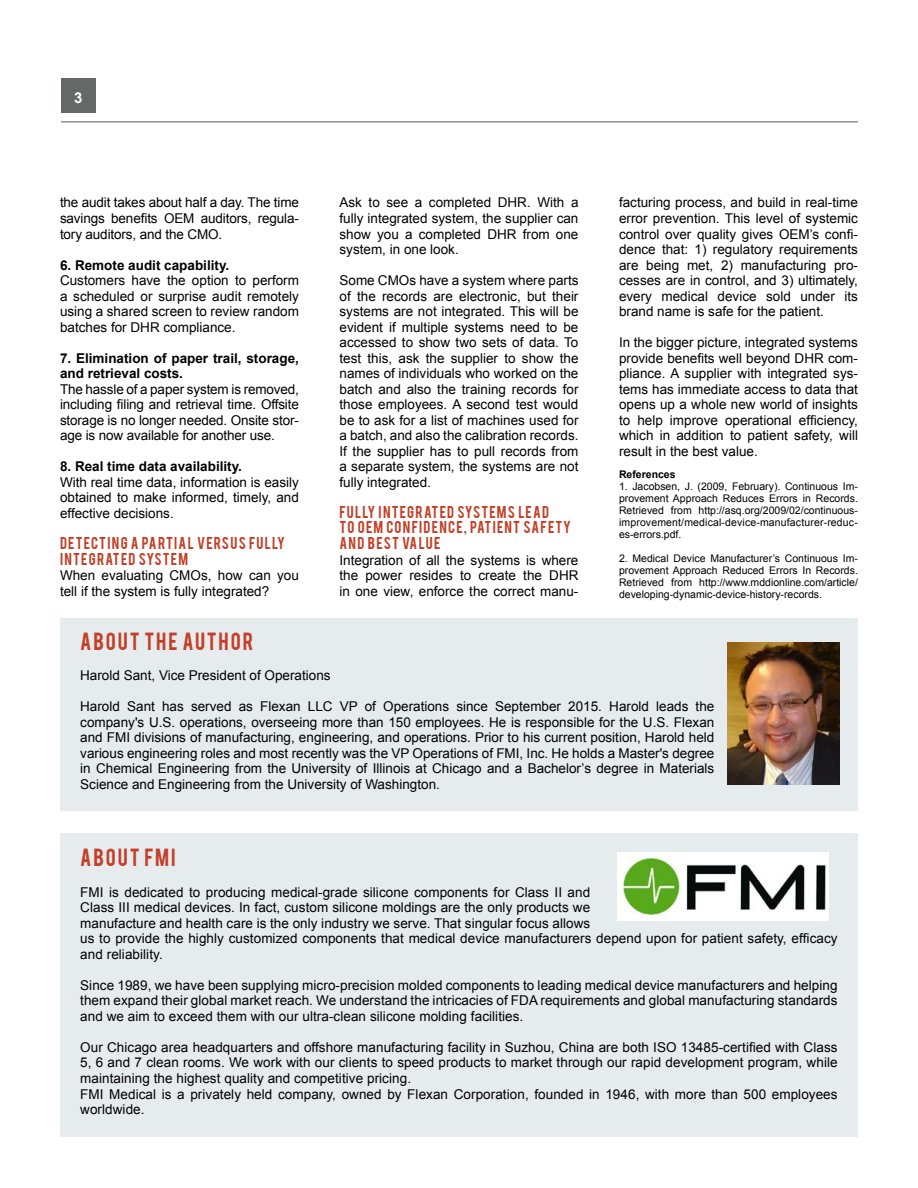
<style>
.page{position:relative;width:918px;height:1188px;background:#fff}
.page>*{position:absolute;margin:0;border:0;box-sizing:border-box;transform-origin:0 0}
.t1{font:19.5px "Bebas";letter-spacing:.095em;color:#c34028}
.t2{font:700 15px "Arial";color:#fff}
.t3{font:13.5px/15.5px "Arial";letter-spacing:.005em;color:#000;text-align:justify}
.t4{font:13.5px/15.5px "Bebas";letter-spacing:.09em;color:#c34028}
.t5{font:700 13.5px/15.5px "Arial";color:#000}
.t6{font:10.5px/12px "Arial";color:#000;text-align:justify}
.t7{font:700 10.5px "Arial";color:#000}
</style>
<div class="page">
<div style="left:61px;top:79px;width:35px;height:34px;background:#666767"></div>
<hr style="left:61px;top:121px;width:797px;height:1px;background:#666767">
<div style="left:60px;top:834px;width:798px;height:303px;background:#e6ebee"></div>
<img style="left:617px;top:853px;width:212px;height:67px">
<div style="left:60px;top:618px;width:798px;height:193px;background:#e6ebee"></div>
<img style="left:728px;top:643px;width:111px;height:142px">
<p class="t2" style="left:74px;top:87px;width:10px">3</p>
<p class="t3" style="left:60px;top:195px;width:240px">the audit takes about half a day. The time savings benefits OEM auditors, regula&shy;tory auditors, and the CMO.</p>
<p class="t5" style="left:60px;top:258px;width:171px">6. Remote audit capability.</p>
<p class="t3" style="left:60px;top:273px;width:241px">Customers have the option to perform a scheduled or surprise audit remotely using a shared screen to review random batches for DHR compliance.</p>
<p class="t5" style="left:60px;top:351px;width:241px">7. Elimination of paper trail, storage, and retrieval costs.</p>
<p class="t3" style="left:60px;top:381px;width:241px">The hassle of a paper system is removed, including filing and retrieval time. Offsite storage is no longer needed. Onsite stor&shy;age is now available for another use.</p>
<p class="t5" style="left:60px;top:459px;width:184px">8. Real time data availability.</p>
<p class="t3" style="left:60px;top:475px;width:240px">With real time data, information is easily obtained to make informed, timely, and effective decisions.</p>
<p class="t4" style="left:60px;top:534px;width:227px">DETECTING A PARTIAL VERSUS FULLY<br>INTEGRATED SYSTEM</p>
<p class="t3" style="left:60px;top:568px;width:240px">When evaluating CMOs, how can you tell if the system is fully integrated?</p>
<p class="t3" style="left:340px;top:195px;width:241px">Ask to see a completed DHR. With a fully integrated system, the supplier can show you a completed DHR from one system, in one look.</p>
<p class="t3" style="left:340px;top:273px;width:241px">Some CMOs have a system where parts of the records are electronic, but their systems are not integrated. This will be evident if multiple systems need to be accessed to show two sets of data. To test this, ask the supplier to show the names of individuals who worked on the batch and also the training records for those employees. A second test would be to ask for a list of machines used for a batch, and also the calibration records.<br>If the supplier has to pull records from a separate system, the systems are not fully integrated.</p>
<p class="t4" style="left:340px;top:503px;width:233px">FULLY INTEGRATED SYSTEMS LEAD<br>TO OEM CONFIDENCE, PATIENT SAFETY<br>AND BEST VALUE</p>
<p class="t3" style="left:340px;top:552px;width:240px">Integration of all the systems is where the power resides to create the DHR in one view, enforce the correct manu-</p>
<p class="t3" style="left:619px;top:195px;width:241px">facturing process, and build in real-time error prevention. This level of systemic control over quality gives OEM’s confi&shy;dence that: 1) regulatory requirements are being met, 2) manufacturing pro&shy;cesses are in control, and 3) ultimately, every medical device sold under its brand name is safe for the patient.</p>
<p class="t3" style="left:619px;top:335px;width:240px">In the bigger picture, integrated systems provide benefits well beyond DHR com&shy;pliance. A supplier with integrated sys&shy;tems has immediate access to data that opens up a whole new world of insights to help improve operational efficiency, which in addition to patient safety, will result in the best value.</p>
<p class="t7" style="left:619px;top:468px;width:58px">References</p>
<p class="t6" style="left:619px;top:481px;width:240px">1. Jacobsen, J. (2009, February). Continuous Im&shy;provement Approach Reduces Errors in Records.<br>Retrieved from http://asq.org/2009/02/continuous&shy;improvement/medical-device-manufacturer-reduc&shy;es-errors.pdf.</p>
<p class="t6" style="left:619px;top:553px;width:241px">2. Medical Device Manufacturer’s Continuous Im&shy;provement Approach Reduced Errors In Records.<br>Retrieved from http://www.mddionline.com/article/ developing-dynamic-device-history-records.</p>
<h1 class="t1" style="left:80px;top:627px;width:175px">ABOUT THE AUTHOR</h1>
<p class="t3" style="left:80px;top:668px;width:252px">Harold Sant, Vice President of Operations</p>
<p class="t3" style="left:80px;top:699px;width:636px">Harold Sant has served as Flexan LLC VP of Operations since September 2015. Harold leads the company's U.S. operations, overseeing more than 150 employees. He is responsible for the U.S. Flexan and FMI divisions of manufacturing, engineering, and operations. Prior to his current position, Harold held various engineering roles and most recently was the VP Operations of FMI, Inc. He holds a Master's degree in Chemical Engineering from the University of Illinois at Chicago and a Bachelor’s degree in Materials Science and Engineering from the University of Washington.</p>
<h1 class="t1" style="left:80px;top:843px;width:97px">ABOUT FMI</h1>
<p class="t3" style="left:80px;top:884px;width:759px;text-align:left">FMI is dedicated to producing medical-grade silicone components for Class II and<br>Class III medical devices. In fact, custom silicone moldings are the only products we<br>manufacture and health care is the only industry we serve. That singular focus allows<br>us to provide the highly customized components that medical device manufacturers depend upon for patient safety, efficacy and reliability.</p>
<p class="t3" style="left:80px;top:978px;width:759px">Since 1989, we have been supplying micro-precision molded components to leading medical device manufacturers and helping them expand their global market reach. We understand the intricacies of FDA requirements and global manufacturing standards and we aim to exceed them with our ultra-clean silicone molding facilities.</p>
<p class="t3" style="left:80px;top:1040px;width:759px;text-align:left">Our Chicago area headquarters and offshore manufacturing facility in Suzhou, China are both ISO 13485-certified with Class 5, 6 and 7 clean rooms. We work with our clients to speed products to market through our rapid development program, while maintaining the highest quality and competitive pricing.<br>FMI Medical is a privately held company, owned by Flexan Corporation, founded in 1946, with more than 500 employees worldwide.</p>
</div>
